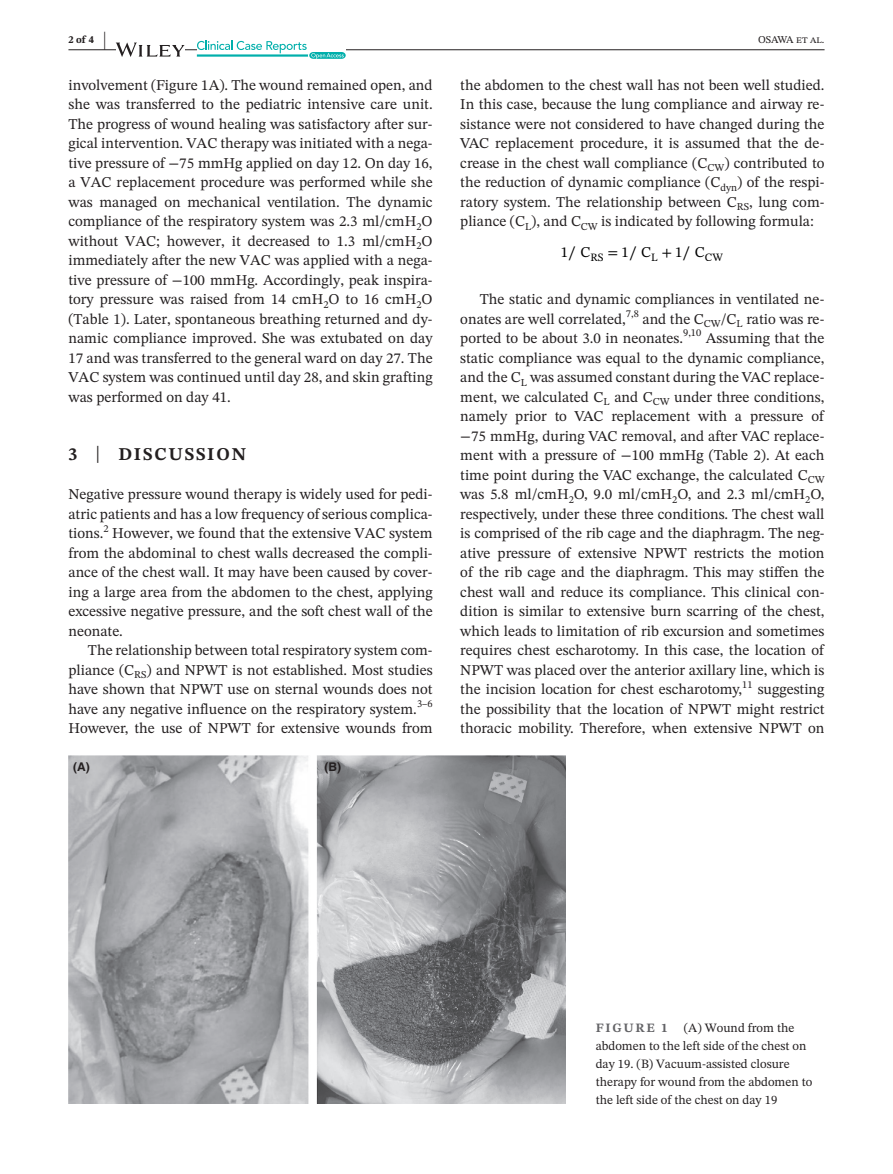
<style>
.page{position:relative;width:893px;height:1174px;background:#fff}
.page>*{position:absolute;margin:0;border:0;box-sizing:border-box;transform-origin:0 0}
.t1{font:700 18px "STIX Two Text";letter-spacing:.1em;color:#231f20}
.t2{font:15px/19.5px "STIX Two Text";color:#231f20;text-align:justify}
.t3{font:15px "STIX Two Text";color:#000}
.t4{font:12.75px/18px "STIX Two Text";color:#231f20}
.t5{font:700 12.75px "STIX Two Text";letter-spacing:.14em;color:#636366}
.t6{font:700 12px "Helvetica";color:#231f20}
.t7{font:10.5px "STIX Two Text";color:#231f20}
.t8{font:700 10.5px "STIX Two Text";color:#231f20}
.s1{font-size:21px}
.s2{font-family:"STIX Math"}
.s3{font-weight:400;font-size:23.7px}
</style>
<div class="page">
<hr style="left:68px;top:49px;width:756px;height:1px;background:#231f20">
<svg style="left:116px;top:43px;width:69px;height:14px"></svg>
<svg style="left:197px;top:41px;width:149px;height:18px"></svg>
<img style="left:68px;top:755px;width:498px;height:349px">
<p class="t8" style="left:68px;top:32px;width:39px">2 of 4 <span class="s1">|</span></p>
<p class="t7" style="left:758px;top:32px;width:68px">OSAWA et al.</p>
<p class="t2" style="left:68px;top:75px;width:366px">involvement (Figure 1A). The wound remained open, and she was transferred to the pediatric intensive care unit.<br>The progress of wound healing was satisfactory after sur&shy;gical intervention. VAC therapy was initiated with a nega&shy;tive pressure of −75 mmHg applied on day 12. On day 16, a VAC replacement procedure was performed while she was managed on mechanical ventilation. The dynamic compliance of the respiratory system was 2.3 ml/cmH<sub>2</sub>O without VAC; however, it decreased to 1.3 ml/cmH<sub>2</sub>O immediately after the new VAC was applied with a nega&shy;tive pressure of −100 mmHg. Accordingly, peak inspira&shy;tory pressure was raised from 14 cmH<sub>2</sub>O to 16 cmH<sub>2</sub>O (Table 1). Later, spontaneous breathing returned and dy&shy;namic compliance improved. She was extubated on day 17 and was transferred to the general ward on day 27. The VAC system was continued until day 28, and skin grafting was performed on day 41.</p>
<p class="t2" style="left:460px;top:75px;width:366px">the abdomen to the chest wall has not been well studied.<br>In this case, because the lung compliance and airway re&shy;sistance were not considered to have changed during the VAC replacement procedure, it is assumed that the de&shy;crease in the chest wall compliance (C<sub>CW</sub>) contributed to the reduction of dynamic compliance (C<sub>dyn</sub>) of the respi&shy;ratory system. The relationship between C<sub>RS</sub>, lung com&shy;pliance (C<sub>L</sub>), and C<sub>CW</sub> is indicated by following formula:</p>
<p class="t3" style="left:561px;top:245px;width:164px">1<span class="s2">∕</span> C<sub>RS</sub> <span class="s2">=</span> 1<span class="s2">∕</span> C<sub>L</sub> <span class="s2">+</span> 1<span class="s2">∕</span> C<sub>CW</sub></p>
<p class="t2" style="left:460px;top:289px;width:366px;text-indent:20px">The static and dynamic compliances in ventilated ne&shy;onates are well correlated,</p>
<p class="t7" style="left:626px;top:306px;width:14px">7,8</p>
<p class="t2" style="left:460px;top:309px;width:366px;text-indent:182px">and the C<sub>CW</sub>/C<sub>L</sub> ratio was re&shy;ported to be about 3.0 in neonates.</p>
<p class="t7" style="left:683px;top:325px;width:20px">9,10</p>
<p class="t2" style="left:460px;top:328px;width:366px;text-indent:245px">Assuming that the static compliance was equal to the dynamic compliance, and the C<sub>L</sub> was assumed constant during the VAC replace&shy;ment, we calculated C<sub>L</sub> and C<sub>CW</sub> under three conditions, namely prior to VAC replacement with a pressure of −75 mmHg, during VAC removal, and after VAC replace&shy;ment with a pressure of −100 mmHg (Table 2). At each time point during the VAC exchange, the calculated C<sub>CW </sub>was 5.8 ml/cmH<sub>2</sub>O, 9.0 ml/cmH<sub>2</sub>O, and 2.3 ml/cmH<sub>2</sub>O, respectively, under these three conditions. The chest wall is comprised of the rib cage and the diaphragm. The neg&shy;ative pressure of extensive NPWT restricts the motion of the rib cage and the diaphragm. This may stiffen the chest wall and reduce its compliance. This clinical con&shy;dition is similar to extensive burn scarring of the chest, which leads to limitation of rib excursion and sometimes requires chest escharotomy. In this case, the location of NPWT was placed over the anterior axillary line, which is the incision location for chest escharotomy,</p>
<p class="t1" style="left:68px;top:441px;width:179px">3 <span class="s3">|</span> DISCUSSION</p>
<p class="t2" style="left:68px;top:484px;width:366px">Negative pressure wound therapy is widely used for pedi&shy;atric patients and has a low frequency of serious complica&shy;tions.</p>
<p class="t7" style="left:103px;top:520px;width:7px">2</p>
<p class="t2" style="left:68px;top:523px;width:366px;text-indent:44px">However, we found that the extensive VAC system from the abdominal to chest walls decreased the compli&shy;ance of the chest wall. It may have been caused by cover&shy;ing a large area from the abdomen to the chest, applying excessive negative pressure, and the soft chest wall of the neonate.</p>
<p class="t2" style="left:68px;top:640px;width:366px;text-indent:20px">The relationship between total respiratory system com&shy;pliance (C<sub>RS</sub>) and NPWT is not established. Most studies have shown that NPWT use on sternal wounds does not have any negative influence on the respiratory system.</p>
<p class="t7" style="left:742px;top:676px;width:12px">11</p>
<p class="t2" style="left:460px;top:679px;width:366px;text-indent:297px">suggesting the possibility that the location of NPWT might restrict thoracic mobility. Therefore, when extensive NPWT on</p>
<p class="t7" style="left:417px;top:696px;width:17px">3–6</p>
<p class="t2" style="left:68px;top:718px;width:366px">However, the use of NPWT for extensive wounds from</p>
<p class="t6" style="left:73px;top:759px;width:18px">(A)</p>
<p class="t6" style="left:324px;top:759px;width:18px">(B)</p>
<p class="t4" style="left:596px;top:1018px;width:218px;text-indent:88px">(A) Wound from the abdomen to the left side of the chest on day 19. (B) Vacuum-assisted closure therapy for wound from the abdomen to the left side of the chest on day 19</p>
<p class="t5" style="left:596px;top:1018px;width:73px">FIGURE 1</p>
</div>
